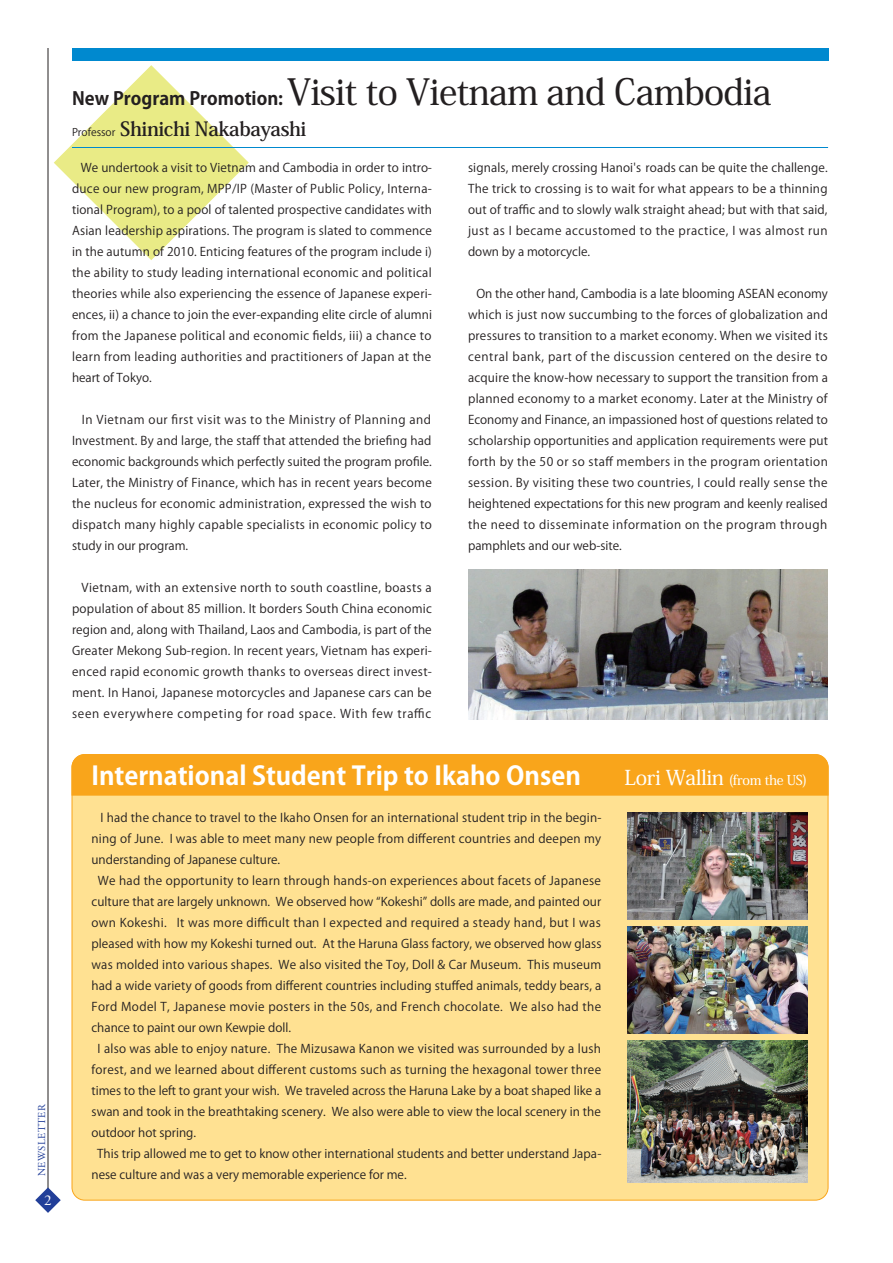
<style>
.page{position:relative;width:893px;height:1263px;background:#fff}
.page>*{position:absolute;margin:0;border:0;box-sizing:border-box;transform-origin:0 0}
.t1{font:500 36px "Koz Min Pro";letter-spacing:-.02em;color:#231f20}
.t2{font:700 25.5px "Koz Go Pro";color:#fff}
.t3{font:700 19.5px "Koz Min Pro";letter-spacing:-.02em;color:#231f20}
.t4{font:15px "Adobe Garamond Pro";color:#fff}
.t5{font:500 13.5px "Koz Min Pro";letter-spacing:-.02em;color:#fff}
.t6{font:12px/21px "Koz Go Pro";letter-spacing:.015em;color:#231f20;text-align:justify}
.t7{font:12px "Koz Go Pro";letter-spacing:.035em;color:#231f20}
.t8{font:10.5px "Adobe Garamond Pro";letter-spacing:.04em;color:#223f99}
.s1{font-family:"Koz Go Pro";font-weight:700;font-size:18px}
.s2{font-family:"Koz Go Pro";font-weight:400;font-size:10.5px}
.s3{font-size:20.4px}
</style>
<div class="page">
<img style="left:468px;top:569px;width:360px;height:150px">
<div style="left:72px;top:755px;width:756px;height:445px;background:#ffe192;border-radius:13px"></div>
<div style="left:72px;top:48px;width:756px;height:12px;background:#0089cf"></div>
<hr style="left:48px;top:48px;width:1px;height:1152px;background:#231f20">
<svg style="left:35px;top:1187px;width:26px;height:26px"></svg>
<svg style="left:54px;top:65px;width:195px;height:195px"></svg>
<hr style="left:72px;top:147px;width:756px;height:1px;background:#0089cf">
<img style="left:627px;top:1040px;width:180px;height:143px">
<img style="left:627px;top:926px;width:180px;height:107px">
<img style="left:627px;top:812px;width:180px;height:107px">
<div style="left:71px;top:754px;width:758px;height:42px;background:#f9a51b"></div>
<p class="t8" style="left:35px;top:1176px;width:73px;rotate:-90deg">NEWSLETTER</p>
<p class="t4" style="left:44px;top:1191px;width:9px">2</p>
<p class="t1" style="left:72px;top:66px;width:701px"><span class="s1">New Program Promotion:</span> Visit to Vietnam and Cambodia</p>
<p class="t3" style="left:72px;top:114px;width:236px"><span class="s2">Professor</span> Shinichi Nakabayashi</p>
<p class="t6" style="left:72px;top:157px;width:362px;text-indent:9px">We undertook a visit to Vietnam and Cambodia in order to intro&shy;duce our new program, MPP/IP (Master of Public Policy, Interna&shy;tional Program), to a pool of talented prospective candidates with Asian leadership aspirations. The program is slated to commence in the autumn of 2010. Enticing features of the program include i) the ability to study leading international economic and political theories while also experiencing the essence of Japanese experi&shy;ences, ii) a chance to join the ever-expanding elite circle of alumni from the Japanese political and economic fields, iii) a chance to learn from leading authorities and practitioners of Japan at the heart of Tokyo.</p>
<p class="t6" style="left:72px;top:409px;width:361px;text-indent:10px">In Vietnam our first visit was to the Ministry of Planning and Investment. By and large, the staff that attended the briefing had economic backgrounds which perfectly suited the program profile.<br>Later, the Ministry of Finance, which has in recent years become the nucleus for economic administration, expressed the wish to dispatch many highly capable specialists in economic policy to study in our program.</p>
<p class="t6" style="left:72px;top:577px;width:362px;text-indent:10px">Vietnam, with an extensive north to south coastline, boasts a population of about 85 million. It borders South China economic region and, along with Thailand, Laos and Cambodia, is part of the Greater Mekong Sub-region. In recent years, Vietnam has experi&shy;enced rapid economic growth thanks to overseas direct invest&shy;ment. In Hanoi, Japanese motorcycles and Japanese cars can be seen everywhere competing for road space. With few traffic</p>
<p class="t6" style="left:468px;top:157px;width:361px">signals, merely crossing Hanoi's roads can be quite the challenge.<br>The trick to crossing is to wait for what appears to be a thinning out of traffic and to slowly walk straight ahead; but with that said, just as I became accustomed to the practice, I was almost run down by a motorcycle.</p>
<p class="t6" style="left:468px;top:283px;width:362px;text-indent:8px">On the other hand, Cambodia is a late blooming ASEAN economy which is just now succumbing to the forces of globalization and pressures to transition to a market economy. When we visited its central bank, part of the discussion centered on the desire to acquire the know-how necessary to support the transition from a planned economy to a market economy. Later at the Ministry of Economy and Finance, an impassioned host of questions related to scholarship opportunities and application requirements were put forth by the 50 or so staff members in the program orientation session. By visiting these two countries, I could really sense the heightened expectations for this new program and keenly realised the need to disseminate information on the program through pamphlets and our web-site.</p>
<p class="t2" style="left:92px;top:759px;width:491px">International Student Trip to Ikaho Onsen</p>
<p class="t5" style="left:625px;top:770px;width:184px"><span class="s3">Lori Wallin</span> (from the US)</p>
<p class="t6" style="left:100px;top:807px;width:503px">I had the chance to travel to the Ikaho Onsen for an international student trip in the begin-</p>
<p class="t6" style="left:92px;top:828px;width:511px">ning of June. I was able to meet many new people from different countries and deepen my</p>
<p class="t6" style="left:92px;top:849px;width:190px">understanding of Japanese culture.</p>
<p class="t6" style="left:98px;top:870px;width:505px">We had the opportunity to learn through hands-on experiences about facets of Japanese</p>
<p class="t6" style="left:92px;top:891px;width:511px">culture that are largely unknown. We observed how “Kokeshi” dolls are made, and painted our</p>
<p class="t7" style="left:92px;top:915px;width:511px">own Kokeshi. It was more difficult than I expected and required a steady hand, but I was</p>
<p class="t6" style="left:92px;top:933px;width:511px">pleased with how my Kokeshi turned out. At the Haruna Glass factory, we observed how glass</p>
<p class="t6" style="left:92px;top:954px;width:511px">was molded into various shapes. We also visited the Toy, Doll &amp; Car Museum. This museum</p>
<p class="t6" style="left:92px;top:975px;width:511px">had a wide variety of goods from different countries including stuffed animals, teddy bears, a</p>
<p class="t7" style="left:92px;top:999px;width:511px">Ford Model T, Japanese movie posters in the 50s, and French chocolate. We also had the</p>
<p class="t6" style="left:92px;top:1017px;width:201px">chance to paint our own Kewpie doll.</p>
<p class="t6" style="left:98px;top:1038px;width:505px">I also was able to enjoy nature. The Mizusawa Kanon we visited was surrounded by a lush</p>
<p class="t6" style="left:92px;top:1059px;width:511px">forest, and we learned about different customs such as turning the hexagonal tower three</p>
<p class="t6" style="left:92px;top:1080px;width:511px">times to the left to grant your wish. We traveled across the Haruna Lake by a boat shaped like a</p>
<p class="t6" style="left:92px;top:1101px;width:511px">swan and took in the breathtaking scenery. We also were able to view the local scenery in the</p>
<p class="t6" style="left:92px;top:1122px;width:106px">outdoor hot spring.</p>
<p class="t6" style="left:97px;top:1143px;width:506px">This trip allowed me to get to know other international students and better understand Japa-</p>
<p class="t6" style="left:92px;top:1164px;width:317px">nese culture and was a very memorable experience for me.</p>
</div>
